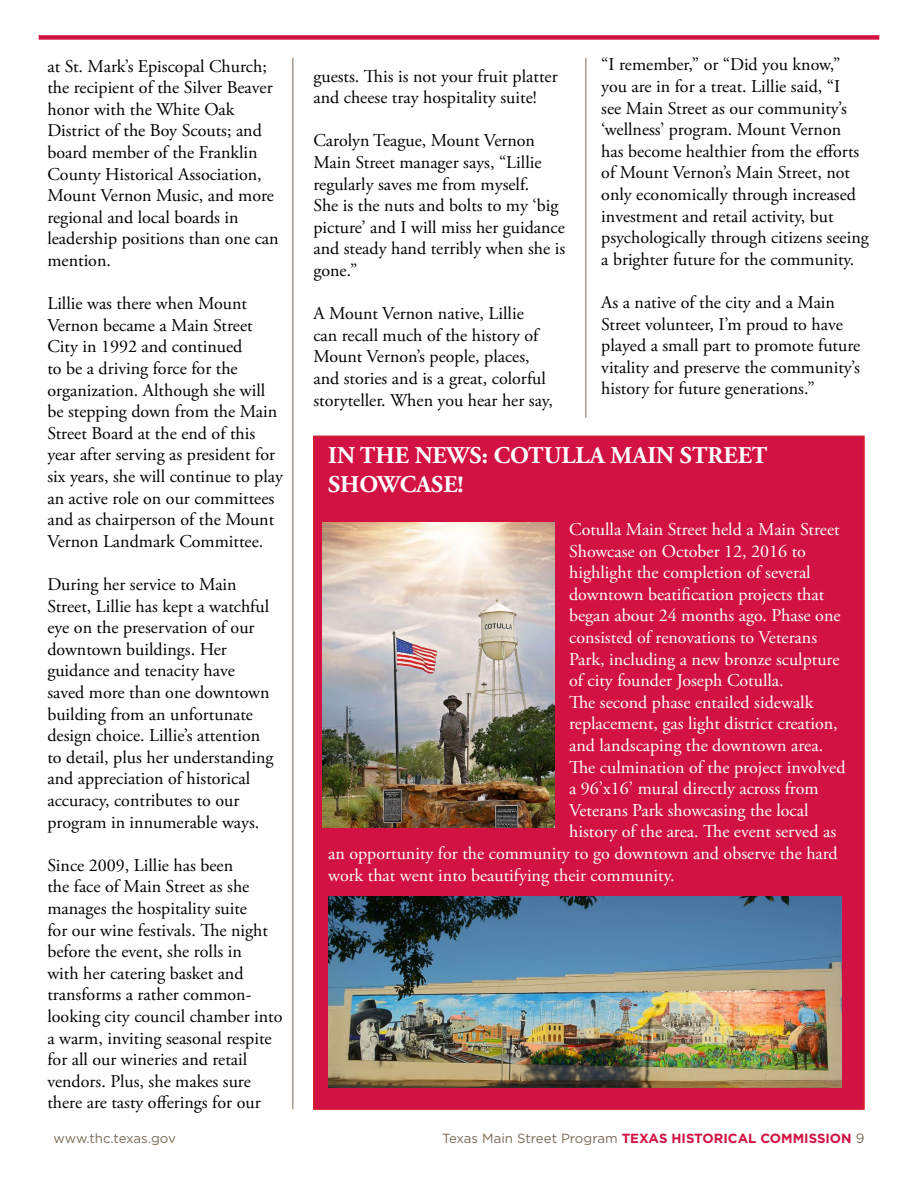
<style>
.page{position:relative;width:918px;height:1188px;background:#fff}
.page>*{position:absolute;margin:0;border:0;box-sizing:border-box;transform-origin:0 0}
.t1{font:700 24px/28.8px "Adobe Garamond Pro";color:#fff}
.t2{font:18px/21.6px "Adobe Garamond Pro";color:#000}
.t3{font:18px "Adobe Garamond Pro";color:#fff}
.t4{font:700 13.35px "Gotham";color:#d21242}
.t5{font:13.35px "Gotham";color:#7c6a55}
.s1{font-weight:400;color:#7c6a55}
.s2{font-weight:400;font-size:13.5px;color:#7c6a55}
</style>
<div class="page">
<div style="left:39px;top:35px;width:840px;height:5px;background:#d21242"></div>
<hr style="left:292px;top:58px;width:1px;height:1051px;background:#7c6a55">
<hr style="left:585px;top:58px;width:1px;height:360px;background:#7c6a55">
<div style="left:313px;top:436px;width:552px;height:674px;background:#d21242;border:2px solid #d2232a"></div>
<img style="left:322px;top:523px;width:232px;height:304px">
<img style="left:328px;top:896px;width:514px;height:191px">
<p class="t2" style="left:601px;top:55px;width:269px">“I remember,” or “Did you know,” you are in for a treat. Lillie said, “I<br>see Main Street as our community’s ‘wellness’ program. Mount Vernon<br>has become healthier from the efforts of Mount Vernon’s Main Street, not only economically through increased investment and retail activity, but psychologically through citizens seeing a brighter future for the community.</p>
<p class="t2" style="left:601px;top:292px;width:261px">As a native of the city and a Main Street volunteer, I’m proud to have played a small part to promote future vitality and preserve the community’s history for future generations.”</p>
<p class="t2" style="left:47px;top:56px;width:233px">at St. Mark’s Episcopal Church; the recipient of the Silver Beaver honor with the White Oak<br>District of the Boy Scouts; and board member of the Franklin<br>County Historical Association,<br>Mount Vernon Music, and more regional and local boards in leadership positions than one can mention.</p>
<p class="t2" style="left:47px;top:293px;width:237px">Lillie was there when Mount<br>Vernon became a Main Street<br>City in 1992 and continued<br>to be a driving force for the organization. Although she will be stepping down from the Main<br>Street Board at the end of this year after serving as president for six years, she will continue to play an active role on our committees and as chairperson of the Mount<br>Vernon Landmark Committee.</p>
<p class="t2" style="left:47px;top:574px;width:228px">During her service to Main<br>Street, Lillie has kept a watchful eye on the preservation of our downtown buildings. Her guidance and tenacity have saved more than one downtown building from an unfortunate design choice. Lillie’s attention to detail, plus her understanding and appreciation of historical accuracy, contributes to our program in innumerable ways.</p>
<p class="t2" style="left:47px;top:855px;width:237px">Since 2009, Lillie has been<br>the face of Main Street as she manages the hospitality suite<br>for our wine festivals. The night before the event, she rolls in<br>with her catering basket and transforms a rather common&shy;looking city council chamber into a warm, inviting seasonal respite for all our wineries and retail vendors. Plus, she makes sure there are tasty offerings for our</p>
<p class="t5" style="left:54px;top:1129px;width:124px">www.thc.texas.gov</p>
<p class="t4" style="left:442px;top:1129px;width:424px"><span class="s1">Texas Main Street Program</span> TEXAS HISTORICAL COMMISSION <span class="s2">9</span></p>
<p class="t2" style="left:313px;top:66px;width:246px">guests. This is not your fruit platter and cheese tray hospitality suite!</p>
<p class="t2" style="left:313px;top:131px;width:253px">Carolyn Teague, Mount Vernon<br>Main Street manager says, “Lillie regularly saves me from myself.<br>She is the nuts and bolts to my ‘big picture’ and I will miss her guidance and steady hand terribly when she is gone.”</p>
<p class="t2" style="left:313px;top:303px;width:241px">A Mount Vernon native, Lillie<br>can recall much of the history of<br>Mount Vernon’s people, places, and stories and is a great, colorful storyteller. When you hear her say,</p>
<h1 class="t1" style="left:328px;top:441px;width:441px">IN THE NEWS: COTULLA MAIN STREET<br>SHOWCASE!</h1>
<p class="t3" style="left:569px;top:518px;width:272px">Cotulla Main Street held a Main Street</p>
<p class="t3" style="left:569px;top:540px;width:238px">Showcase on October 12, 2016 to</p>
<p class="t3" style="left:569px;top:562px;width:243px">highlight the completion of several</p>
<p class="t3" style="left:569px;top:583px;width:257px">downtown beatification projects that</p>
<p class="t3" style="left:569px;top:605px;width:273px">began about 24 months ago. Phase one</p>
<p class="t3" style="left:569px;top:626px;width:250px">consisted of renovations to Veterans</p>
<p class="t3" style="left:569px;top:648px;width:272px">Park, including a new bronze sculpture</p>
<p class="t3" style="left:569px;top:670px;width:216px">of city founder Joseph Cotulla.</p>
<p class="t3" style="left:569px;top:691px;width:246px">The second phase entailed sidewalk</p>
<p class="t3" style="left:569px;top:713px;width:270px">replacement, gas light district creation,</p>
<p class="t3" style="left:569px;top:734px;width:256px">and landscaping the downtown area.</p>
<p class="t3" style="left:569px;top:756px;width:278px">The culmination of the project involved</p>
<p class="t3" style="left:569px;top:778px;width:251px">a 96’x16’ mural directly across from</p>
<p class="t3" style="left:569px;top:799px;width:241px">Veterans Park showcasing the local</p>
<p class="t3" style="left:569px;top:821px;width:269px">history of the area. The event served as</p>
<p class="t3" style="left:328px;top:842px;width:511px">an opportunity for the community to go downtown and observe the hard</p>
<p class="t3" style="left:328px;top:864px;width:348px">work that went into beautifying their community.</p>
</div>
